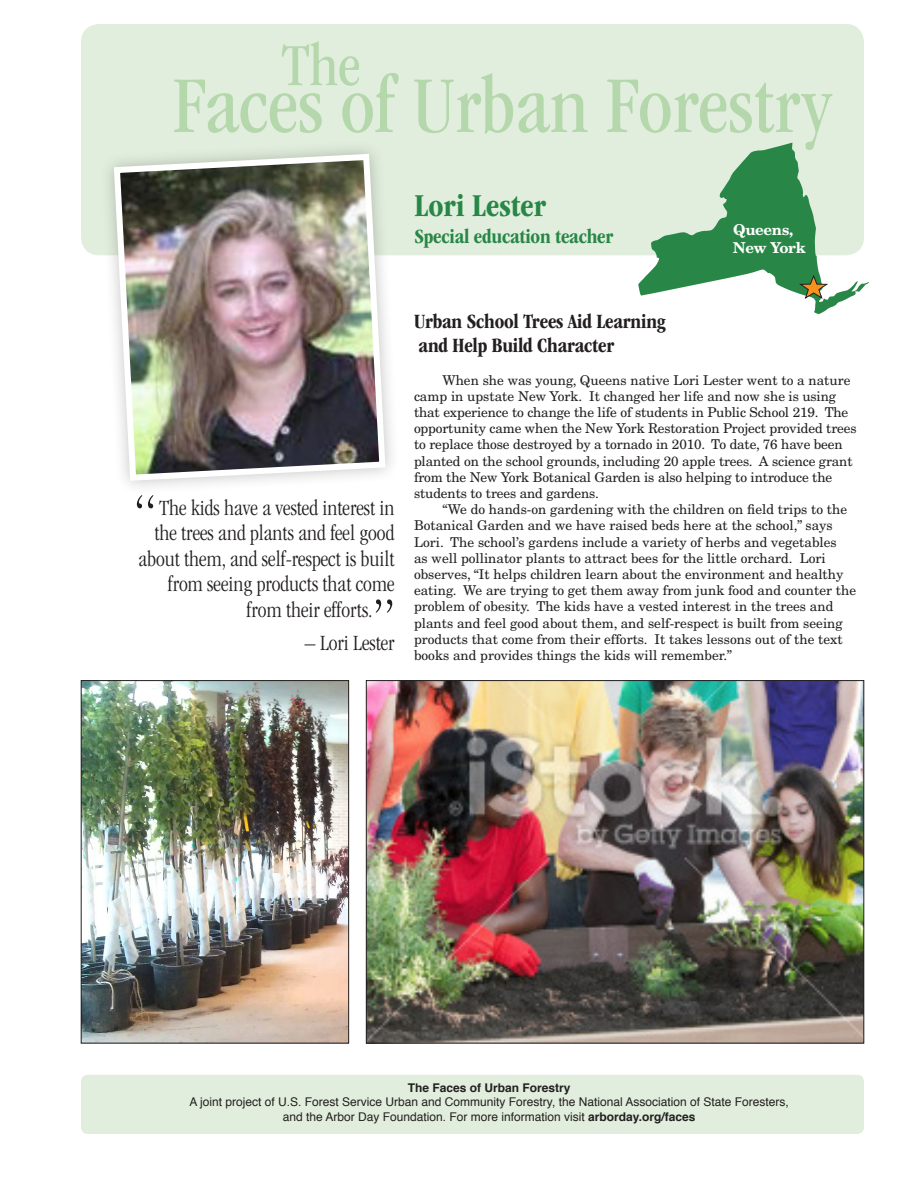
<style>
.page{position:relative;width:918px;height:1188px;background:#fff}
.page>*{position:absolute;margin:0;border:0;box-sizing:border-box;transform-origin:0 0}
.t1{font:300 condensed 60px "ITC Garamond Std";color:#231f20}
.t2{font:700 condensed 33px "ITC Garamond Std";color:#288746}
.t3{font:300 condensed 22.5px "ITC Garamond Std";color:#231f20}
.t4{font:700 condensed 21px/24px "ITC Garamond Std";letter-spacing:-.01em;color:#231f20}
.t5{font:700 condensed 21px "ITC Garamond Std";letter-spacing:-.01em;color:#288746}
.t6{font:700 15px/18px "New Century Schlbk LT Std";letter-spacing:-.02em;color:#fff}
.t7{font:13.5px/16.2px "New Century Schlbk LT Std";color:#231f20}
.t8{font:12px/14.4px "Helvetica";color:#231f20;text-align:center}
.t9{font:700 12px "Helvetica";color:#231f20}
.s1{font-weight:700}
</style>
<div class="page">
<div style="left:81px;top:24px;width:783px;height:231px;background:#e1eedd;border-radius:18px"></div>
<div style="left:81px;top:1075px;width:783px;height:59px;background:#e1eedd;border-radius:7px"></div>
<svg style="left:174px;top:73px;width:658px;height:70px"></svg>
<svg style="left:282px;top:41px;width:77px;height:45px"></svg>
<div style="left:99px;top:139px;width:301px;height:357px;background:#231f20;opacity:.27"></div>
<img style="left:111px;top:151px;width:278px;height:333px">
<img style="left:83px;top:682px;width:264px;height:359px">
<div style="left:81px;top:680px;width:268px;height:363px;border:1px solid #231f20"></div>
<img style="left:368px;top:682px;width:494px;height:359px">
<svg style="left:638px;top:143px;width:232px;height:171px"></svg>
<h2 class="t2" style="left:414px;top:187px;width:133px">Lori Lester</h2>
<h3 class="t5" style="left:414px;top:225px;width:201px">Special education teacher</h3>
<p class="t6" style="left:733px;top:221px;width:74px">Queens,<br>New York</p>
<h1 class="t1" style="left:133px;top:485px;width:25px">“</h1>
<h3 class="t3" style="left:159px;top:495px;width:237px">The kids have a vested interest in</h3>
<h3 class="t3" style="left:154px;top:521px;width:242px">the trees and plants and feel good</h3>
<h3 class="t3" style="left:138px;top:546px;width:258px">about them, and self-respect is built</h3>
<h3 class="t3" style="left:168px;top:572px;width:228px">from seeing products that come</h3>
<h3 class="t3" style="left:247px;top:597px;width:128px">from their efforts.</h3>
<h1 class="t1" style="left:373px;top:586px;width:25px">”</h1>
<h3 class="t3" style="left:305px;top:630px;width:91px">– Lori Lester</h3>
<h3 class="t4" style="left:414px;top:310px;width:253px">Urban School Trees Aid Learning and Help Build Character</h3>
<p class="t7" style="left:414px;top:372px;width:444px;text-indent:28px">When she was young, Queens native Lori Lester went to a nature camp in upstate New York. It changed her life and now she is using that experience to change the life of students in Public School 219. The opportunity came when the New York Restoration Project provided trees to replace those destroyed by a tornado in 2010. To date, 76 have been planted on the school grounds, including 20 apple trees. A science grant from the New York Botanical Garden is also helping to introduce the students to trees and gardens.</p>
<p class="t7" style="left:414px;top:501px;width:444px;text-indent:28px">“We do hands-on gardening with the children on field trips to the Botanical Garden and we have raised beds here at the school,” says Lori. The school’s gardens include a variety of herbs and vegetables<br>as well pollinator plants to attract bees for the little orchard. Lori observes, “It helps children learn about the environment and healthy eating. We are trying to get them away from junk food and counter the problem of obesity. The kids have a vested interest in the trees and plants and feel good about them, and self-respect is built from seeing products that come from their efforts. It takes lessons out of the text books and provides things the kids will remember.”</p>
<p class="t9" style="left:408px;top:1078px;width:164px">The Faces of Urban Forestry</p>
<p class="t8" style="left:189px;top:1095px;width:601px">A joint project of U.S. Forest Service Urban and Community Forestry, the National Association of State Foresters, and the Arbor Day Foundation. For more information visit <span class="s1">arborday.org/faces</span></p>
</div>
